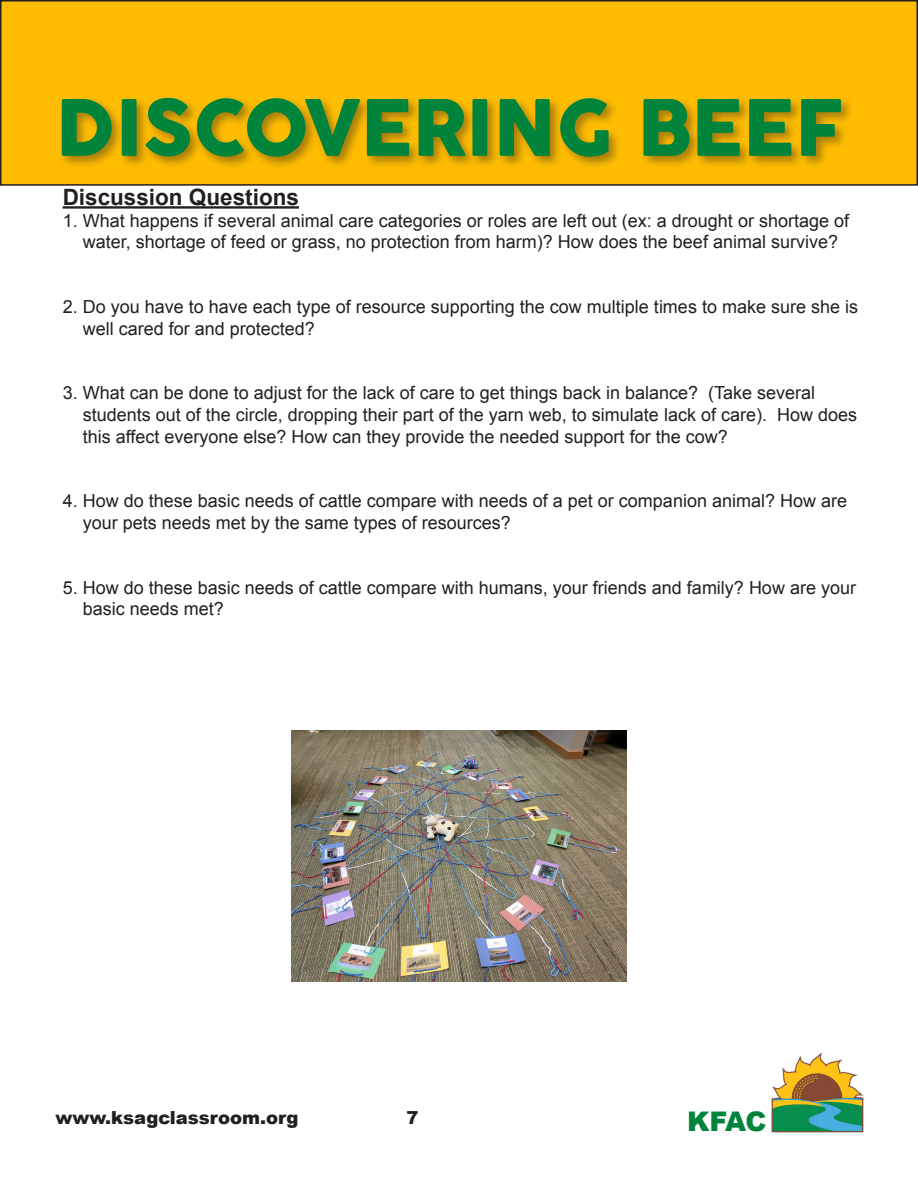
<style>
.page{position:relative;width:918px;height:1188px;background:#fff}
.page>*{position:absolute;margin:0;border:0;box-sizing:border-box;transform-origin:0 0}
.t1{font:76.5px "Cocogoose";color:#00843b}
.t2{font:900 27px "Arial";color:#00843b}
.Body_Text{font:700 22.5px "Arial";color:#231f20}
.Body_Text-2{font:18px "Arial";color:#231f20}
.t3{font:900 18px "Arial";color:#231f20}
</style>
<div class="page">
<div style="left:1px;top:1px;width:916px;height:184px;background:#ffbc01"></div>
<div style="left:0;top:0;width:918px;height:186px;border:2px solid #231f20"></div>
<img style="left:771px;top:1052px;width:93px;height:81px">
<div style="left:58px;top:94px;width:796px;height:76px;background:#231f20;opacity:.4"></div>
<hr style="left:63px;top:206px;width:236px;height:3px;background:#231f20">
<img style="left:292px;top:730px;width:334px;height:251px">
<h1 class="t1" style="left:56px;top:75px;width:789px">DISCOVERING BEEF</h1>
<p class="Body_Text" style="left:63px;top:182px;width:238px">Discussion Questions</p>
<p class="Body_Text-2" style="left:63px;top:209px;width:788px">1. What happens if several animal care categories or roles are left out (ex: a drought or shortage of</p>
<p class="Body_Text-2" style="left:83px;top:230px;width:757px">water, shortage of feed or grass, no protection from harm)? How does the beef animal survive?</p>
<p class="Body_Text-2" style="left:63px;top:295px;width:797px">2. Do you have to have each type of resource supporting the cow multiple times to make sure she is</p>
<p class="Body_Text-2" style="left:83px;top:317px;width:234px">well cared for and protected?</p>
<p class="Body_Text-2" style="left:63px;top:381px;width:754px">3. What can be done to adjust for the lack of care to get things back in balance? (Take several</p>
<p class="Body_Text-2" style="left:83px;top:403px;width:776px">students out of the circle, dropping their part of the yarn web, to simulate lack of care). How does</p>
<p class="Body_Text-2" style="left:83px;top:425px;width:646px">this affect everyone else? How can they provide the needed support for the cow?</p>
<p class="Body_Text-2" style="left:63px;top:489px;width:786px">4. How do these basic needs of cattle compare with needs of a pet or companion animal? How are</p>
<p class="Body_Text-2" style="left:83px;top:511px;width:430px">your pets needs met by the same types of resources?</p>
<p class="Body_Text-2" style="left:63px;top:576px;width:795px">5. How do these basic needs of cattle compare with humans, your friends and family? How are your</p>
<p class="Body_Text-2" style="left:83px;top:597px;width:143px">basic needs met?</p>
<p class="t3" style="left:56px;top:1104px;width:245px">www.ksagclassroom.org</p>
<p class="t3" style="left:407px;top:1104px;width:14px">7</p>
<h2 class="t2" style="left:687px;top:1101px;width:81px">KFAC</h2>
</div>
